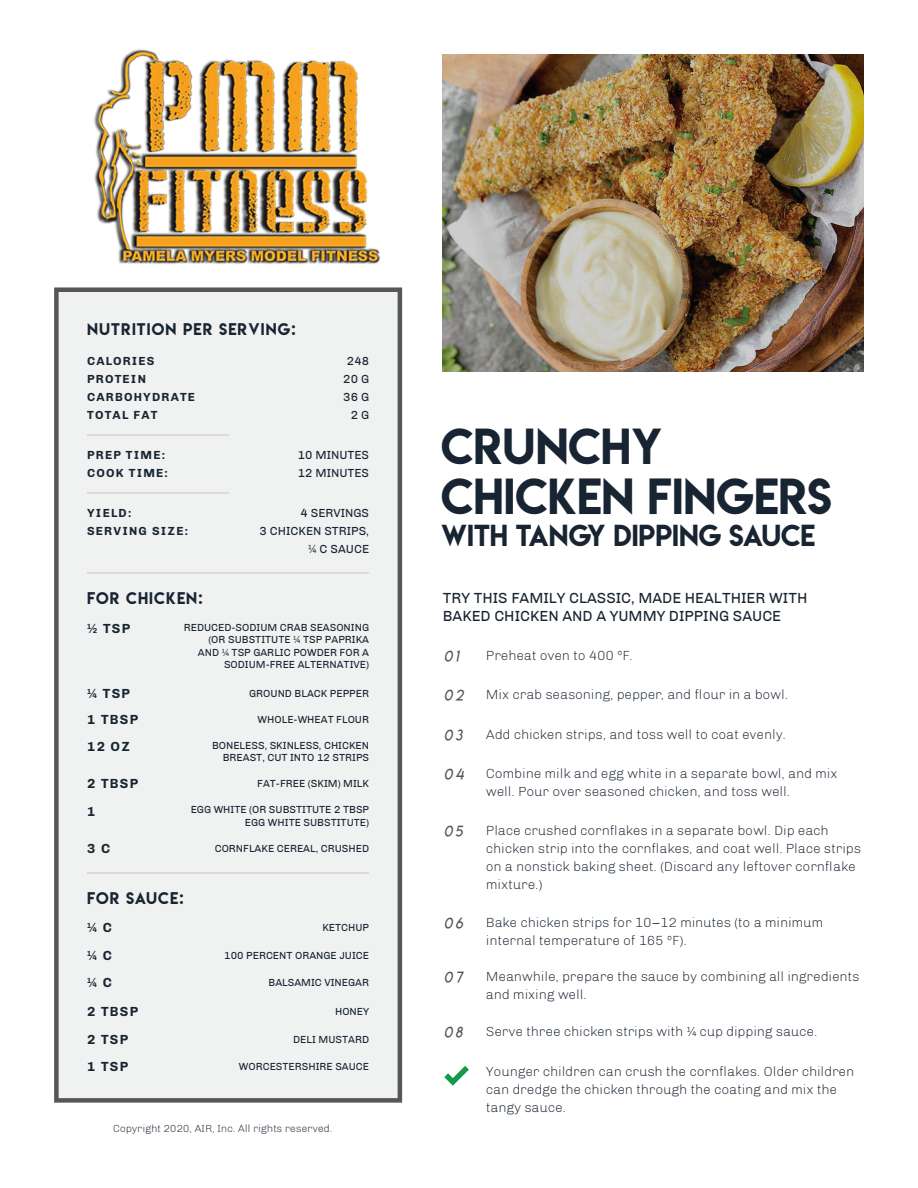
<style>
.page{position:relative;width:918px;height:1188px;background:#fff}
.page>*{position:absolute;margin:0;border:0;box-sizing:border-box;transform-origin:0 0}
.t1{font:45px/49.5px "Lemon Milk";color:#182431}
.t2{font:27px "Lemon Milk";color:#182431}
.t3{font:15px/18px "Chivo";color:#182431}
.t4{font:15px "Lemon Milk";letter-spacing:.075em;color:#182431}
.t5{font:15px "Lemon Milklightitalic";letter-spacing:.2em;color:#565656}
.t6{font:300 13.5px/18px "Chivo";color:#182431}
.t7{font:700 13.5px/28.2px "Chivo";letter-spacing:.1em;color:#182431}
.t8{font:700 12px/18px "Chivo";letter-spacing:.1em;color:#182431}
.t9{font:12px/18px "Chivo";color:#182431;text-align:right}
.t10{font:10.5px/12.6px "Chivo";color:#182431;text-align:right}
.t11{font:300 10.5px "Chivo";color:#182431}
</style>
<div class="page">
<img style="left:443px;top:54px;width:421px;height:317px">
<div style="left:54px;top:287px;width:348px;height:816px;background:#f0f1f1"></div>
<hr style="left:87px;top:434px;width:141px;height:2px;background:#dcdbda">
<hr style="left:87px;top:572px;width:282px;height:1px;background:#dcdbda">
<hr style="left:87px;top:492px;width:141px;height:2px;background:#dcdbda">
<hr style="left:87px;top:872px;width:282px;height:2px;background:#dcdbda">
<svg style="left:444px;top:1066px;width:25px;height:20px"></svg>
<img style="left:94px;top:49px;width:287px;height:215px">
<p class="t4" style="left:87px;top:318px;width:210px">NUTRITION PER SERVING:</p>
<p class="t8" style="left:87px;top:352px;width:110px">CALORIES<br>PROTEIN<br>CARBOHYDRATE<br>TOTAL FAT</p>
<p class="t9" style="left:343px;top:352px;width:27px">248<br>20 G<br>36 G<br>2 G</p>
<p class="t8" style="left:87px;top:446px;width:82px">PREP TIME:<br>COOK TIME:</p>
<p class="t9" style="left:298px;top:446px;width:73px;text-align:left">10 MINUTES<br>12 MINUTES</p>
<p class="t8" style="left:87px;top:504px;width:102px">YIELD:<br>SERVING SIZE:</p>
<p class="t9" style="left:260px;top:504px;width:111px">4 SERVINGS<br>3 CHICKEN STRIPS, ¼ C SAUCE</p>
<p class="t4" style="left:87px;top:587px;width:117px">FOR CHICKEN:</p>
<p class="t7" style="left:87px;top:614px;width:45px">½ TSP</p>
<p class="t10" style="left:184px;top:621px;width:187px">REDUCED-SODIUM CRAB SEASONING (OR SUBSTITUTE ¼ TSP PAPRIKA<br>AND ¼ TSP GARLIC POWDER FOR A<br>SODIUM-FREE ALTERNATIVE)</p>
<p class="t7" style="left:87px;top:679px;width:44px">¼ TSP</p>
<p class="t10" style="left:249px;top:687px;width:121px">GROUND BLACK PEPPER</p>
<p class="t7" style="left:87px;top:705px;width:53px">1 TBSP</p>
<p class="t10" style="left:258px;top:713px;width:113px">WHOLE-WHEAT FLOUR</p>
<p class="t10" style="left:212px;top:739px;width:159px">BONELESS, SKINLESS, CHICKEN<br>BREAST, CUT INTO 12 STRIPS</p>
<p class="t7" style="left:87px;top:732px;width:44px">12 OZ</p>
<p class="t7" style="left:87px;top:770px;width:53px">2 TBSP</p>
<p class="t10" style="left:257px;top:778px;width:113px">FAT-FREE (SKIM) MILK</p>
<p class="t10" style="left:191px;top:803px;width:180px">EGG WHITE (OR SUBSTITUTE 2 TBSP<br>EGG WHITE SUBSTITUTE)</p>
<p class="t7" style="left:87px;top:797px;width:10px">1</p>
<p class="t7" style="left:87px;top:834px;width:25px">3 C</p>
<p class="t10" style="left:215px;top:842px;width:156px">CORNFLAKE CEREAL, CRUSHED</p>
<p class="t4" style="left:87px;top:888px;width:98px">FOR SAUCE:</p>
<p class="t7" style="left:87px;top:913px;width:26px">¼ C ¼ C</p>
<p class="t10" style="left:322px;top:921px;width:48px">KETCHUP</p>
<p class="t10" style="left:224px;top:949px;width:146px">100 PERCENT ORANGE JUICE</p>
<p class="t7" style="left:87px;top:969px;width:26px">¼ C</p>
<p class="t10" style="left:269px;top:977px;width:102px">BALSAMIC VINEGAR</p>
<p class="t7" style="left:87px;top:997px;width:53px">2 TBSP</p>
<p class="t10" style="left:335px;top:1005px;width:36px">HONEY</p>
<p class="t7" style="left:87px;top:1025px;width:43px">2 TSP</p>
<p class="t10" style="left:293px;top:1033px;width:77px">DELI MUSTARD</p>
<p class="t7" style="left:87px;top:1052px;width:43px">1 TSP</p>
<p class="t10" style="left:239px;top:1060px;width:132px">WORCESTERSHIRE SAUCE</p>
<p class="t11" style="left:113px;top:1122px;width:221px">Copyright 2020, AIR, Inc. All rights reserved.</p>
<h1 class="t1" style="left:441px;top:422px;width:392px">CRUNCHY<br>CHICKEN FINGERS</h1>
<h2 class="t2" style="left:441px;top:516px;width:376px">WITH TANGY DIPPING SAUCE</h2>
<p class="t3" style="left:443px;top:589px;width:366px">TRY THIS FAMILY CLASSIC, MADE HEALTHIER WITH<br>BAKED CHICKEN AND A YUMMY DIPPING SAUCE</p>
<p class="t5" style="left:444px;top:647px;width:16px">01</p>
<p class="t6" style="left:486px;top:646px;width:148px">Preheat oven to 400 ºF.</p>
<p class="t5" style="left:444px;top:686px;width:21px">02</p>
<p class="t6" style="left:486px;top:686px;width:304px">Mix crab seasoning, pepper, and flour in a bowl.</p>
<p class="t5" style="left:444px;top:726px;width:20px">03</p>
<p class="t6" style="left:486px;top:725px;width:301px">Add chicken strips, and toss well to coat evenly.</p>
<p class="t5" style="left:444px;top:765px;width:21px">04</p>
<p class="t6" style="left:486px;top:765px;width:353px">Combine milk and egg white in a separate bowl, and mix well. Pour over seasoned chicken, and toss well.</p>
<p class="t5" style="left:444px;top:822px;width:20px">05</p>
<p class="t6" style="left:486px;top:821px;width:377px">Place crushed cornflakes in a separate bowl. Dip each chicken strip into the cornflakes, and coat well. Place strips on a nonstick baking sheet. (Discard any leftover cornflake mixture.)</p>
<p class="t5" style="left:444px;top:914px;width:20px">06</p>
<p class="t6" style="left:486px;top:913px;width:339px">Bake chicken strips for 10–12 minutes (to a minimum internal temperature of 165 ºF).</p>
<p class="t5" style="left:444px;top:968px;width:20px">07</p>
<p class="t6" style="left:486px;top:968px;width:375px">Meanwhile, prepare the sauce by combining all ingredients and mixing well.</p>
<p class="t5" style="left:444px;top:1023px;width:20px">08</p>
<p class="t6" style="left:486px;top:1023px;width:333px">Serve three chicken strips with ¼ cup dipping sauce.</p>
<p class="t6" style="left:486px;top:1062px;width:370px">Younger children can crush the cornflakes. Older children can dredge the chicken through the coating and mix the tangy sauce.</p>
</div>
